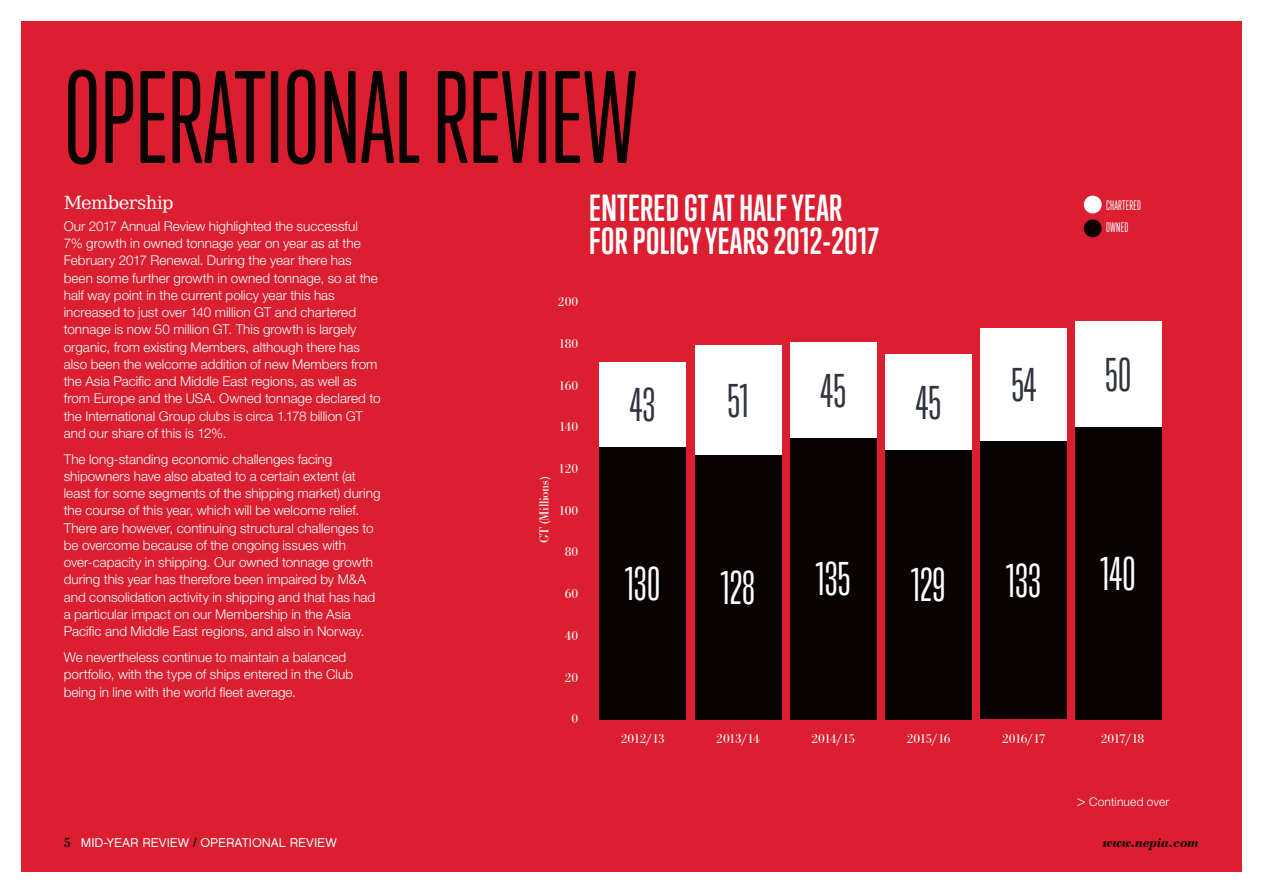
<style>
.page{position:relative;width:1263px;height:893px;background:#fff}
.page>*{position:absolute;margin:0;border:0;box-sizing:border-box;transform-origin:0 0}
.NORTH_-_Title{font:120px "Trump Soft Pro";color:#080302}
.NORTH_-_Bar_Chart{font:43.2px "Trump Gothic Pro";letter-spacing:-.01em;color:#fff}
.NORTH_-_Bar_Chart-2{font:43.2px "Trump Gothic Pro";letter-spacing:-.01em;color:#30343e}
.NORTH_-_Header{font:700 34.5px/33px "Trump Soft Pro";letter-spacing:.01em;color:#fff}
.NORTH_-_Sub_Header{font:18px "DejaVu Serif";letter-spacing:-.035em;color:#fff}
.NORTH_-_Navigation{font:italic 700 14.25px "Bodoni BT";letter-spacing:-.01em;color:#080302}
.NORTH_-_Body{font:300 13.5px/17.2px "Helvetica Neue LT Std";color:#fff}
.NORTH_-_Bar_Chart-3{font:13.5px "Bodoni Ant T";letter-spacing:-.02em;color:#fff}
.NORTH_-_Navigation-2{font:12.75px "Chalet London Nineteen Sixty";color:#fff}
.NORTH_-_Bar_Chart-4{font:12.6px "Trump Soft Pro";letter-spacing:.02em;color:#fff}
.NORTH_-_Body-2{font:300 12px "Helvetica Neue LT Std";letter-spacing:.015em;color:#fff}
.s1{font-size:15px}
.s2{font-family:"Bodoni Antiqua TOT Dem Bol";font-size:14.25px;color:#080302}
.s3{color:#080302}
</style>
<div class="page">
<div style="left:21px;top:21px;width:1221px;height:851px;background:#db1e30"></div>
<div style="left:599px;top:362px;width:87px;height:85px;background:#fff"></div>
<div style="left:695px;top:345px;width:86px;height:110px;background:#fff"></div>
<div style="left:790px;top:343px;width:87px;height:95px;background:#fff"></div>
<div style="left:885px;top:355px;width:87px;height:95px;background:#fff"></div>
<div style="left:980px;top:328px;width:87px;height:113px;background:#fff"></div>
<div style="left:599px;top:447px;width:87px;height:272px;background:#080302"></div>
<div style="left:695px;top:455px;width:86px;height:264px;background:#080302"></div>
<div style="left:790px;top:438px;width:87px;height:281px;background:#080302"></div>
<div style="left:885px;top:450px;width:87px;height:269px;background:#080302"></div>
<div style="left:980px;top:441px;width:87px;height:278px;background:#080302"></div>
<div style="left:1084px;top:196px;width:18px;height:17px;background:#fff;border-radius:50%"></div>
<div style="left:1084px;top:219px;width:18px;height:18px;background:#080302;border-radius:50%"></div>
<div style="left:1075px;top:322px;width:86px;height:105px;background:#fff"></div>
<div style="left:1075px;top:427px;width:86px;height:292px;background:#080302"></div>
<p class="NORTH_-_Title" style="left:64px;top:49px;width:575px">OPERATIONAL REVIEW</p>
<p class="NORTH_-_Sub_Header" style="left:64px;top:189px;width:111px">Membership</p>
<p class="NORTH_-_Body" style="left:64px;top:217px;width:318px">Our 2017 Annual Review highlighted the successful<br>7% growth in owned tonnage year on year as at the February 2017 Renewal. During the year there has been some further growth in owned tonnage, so at the half way point in the current policy year this has increased to just over 140 million GT and chartered tonnage is now 50 million GT. This growth is largely organic, from existing Members, although there has also been the welcome addition of new Members from the Asia Pacific and Middle East regions, as well as from Europe and the USA. Owned tonnage declared to the International Group clubs is circa 1.178 billion GT and our share of this is 12%.</p>
<p class="NORTH_-_Body" style="left:64px;top:450px;width:318px">The long-standing economic challenges facing shipowners have also abated to a certain extent (at least for some segments of the shipping market) during the course of this year, which will be welcome relief.<br>There are however, continuing structural challenges to be overcome because of the ongoing issues with over-capacity in shipping. Our owned tonnage growth during this year has therefore been impaired by M&amp;A and consolidation activity in shipping and that has had a particular impact on our Membership in the Asia Pacific and Middle East regions, and also in Norway.</p>
<p class="NORTH_-_Body" style="left:64px;top:648px;width:291px;line-height:17.7px">We nevertheless continue to maintain a balanced portfolio, with the type of ships entered in the Club being in line with the world fleet average.</p>
<p class="NORTH_-_Header" style="left:589px;top:192px;width:291px">ENTERED GT AT HALF YEAR<br>FOR POLICY YEARS 2012-2017</p>
<p class="NORTH_-_Bar_Chart-3" style="left:558px;top:295px;width:22px">200</p>
<p class="NORTH_-_Bar_Chart-3" style="left:558px;top:336px;width:21px">180</p>
<p class="NORTH_-_Bar_Chart-3" style="left:559px;top:378px;width:21px">160</p>
<p class="NORTH_-_Bar_Chart-3" style="left:559px;top:420px;width:21px">140</p>
<p class="NORTH_-_Bar_Chart-3" style="left:558px;top:461px;width:21px">120</p>
<p class="NORTH_-_Bar_Chart-3" style="left:558px;top:503px;width:21px">100</p>
<p class="NORTH_-_Bar_Chart-3" style="left:565px;top:545px;width:15px">80</p>
<p class="NORTH_-_Bar_Chart-3" style="left:565px;top:586px;width:15px">60</p>
<p class="NORTH_-_Bar_Chart-3" style="left:565px;top:628px;width:15px">40</p>
<p class="NORTH_-_Bar_Chart-3" style="left:565px;top:670px;width:15px">20</p>
<p class="NORTH_-_Bar_Chart-3" style="left:571px;top:712px;width:8px">0</p>
<p class="NORTH_-_Bar_Chart-2" style="left:1011px;top:360px;width:27px">54</p>
<p class="NORTH_-_Bar_Chart-2" style="left:630px;top:380px;width:27px">43</p>
<p class="NORTH_-_Bar_Chart-2" style="left:727px;top:376px;width:24px">51</p>
<p class="NORTH_-_Bar_Chart-2" style="left:820px;top:366px;width:27px">45</p>
<p class="NORTH_-_Bar_Chart-2" style="left:916px;top:378px;width:27px">45</p>
<p class="NORTH_-_Bar_Chart-3" style="left:537px;top:543px;width:68px;rotate:-90deg">GT (Millions)</p>
<p class="NORTH_-_Bar_Chart" style="left:625px;top:559px;width:37px">130</p>
<p class="NORTH_-_Bar_Chart" style="left:721px;top:563px;width:36px">128</p>
<p class="NORTH_-_Bar_Chart" style="left:816px;top:554px;width:36px">135</p>
<p class="NORTH_-_Bar_Chart" style="left:911px;top:560px;width:36px">129</p>
<p class="NORTH_-_Bar_Chart" style="left:1006px;top:556px;width:37px">133</p>
<p class="NORTH_-_Bar_Chart-3" style="left:621px;top:731px;width:46px">2012/13</p>
<p class="NORTH_-_Bar_Chart-3" style="left:716px;top:731px;width:45px">2013/14</p>
<p class="NORTH_-_Bar_Chart-3" style="left:811px;top:731px;width:45px">2014/15</p>
<p class="NORTH_-_Bar_Chart-3" style="left:907px;top:731px;width:45px">2015/16</p>
<p class="NORTH_-_Bar_Chart-3" style="left:1002px;top:731px;width:45px">2016/17</p>
<p class="NORTH_-_Bar_Chart-4" style="left:1106px;top:198px;width:36px">CHARTERED</p>
<p class="NORTH_-_Bar_Chart-4" style="left:1106px;top:220px;width:24px">OWNED</p>
<p class="NORTH_-_Bar_Chart-2" style="left:1105px;top:350px;width:28px">50</p>
<p class="NORTH_-_Bar_Chart" style="left:1101px;top:549px;width:37px">140</p>
<p class="NORTH_-_Bar_Chart-3" style="left:1101px;top:731px;width:45px">2017/18</p>
<p class="NORTH_-_Body-2" style="left:1077px;top:794px;width:94px"><span class="s1">&gt;</span> Continued over</p>
<p class="NORTH_-_Navigation-2" style="left:64px;top:835px;width:274px"><span class="s2">5</span> MID-YEAR REVIEW <span class="s3">/</span> OPERATIONAL REVIEW</p>
<p class="NORTH_-_Navigation" style="left:1103px;top:834px;width:97px">www.nepia.com</p>
</div>
